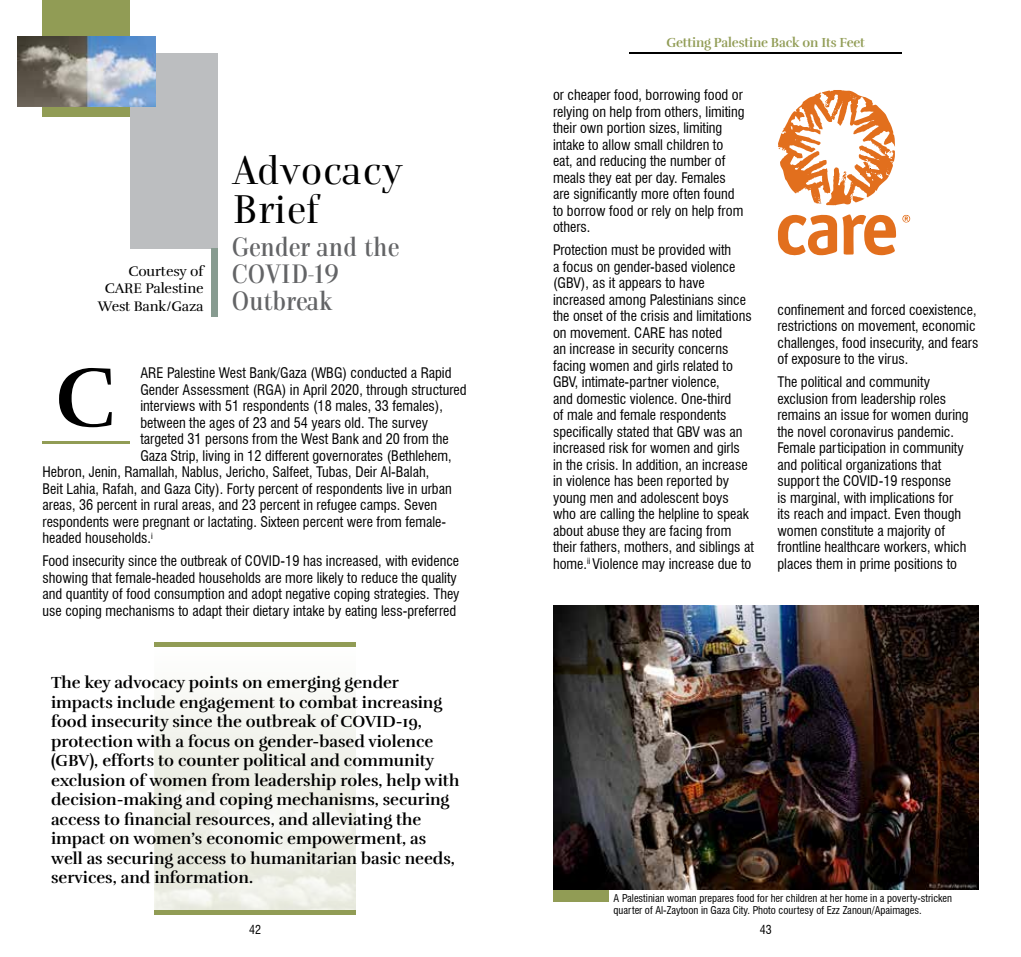
<style>
.page{position:relative;width:1021px;height:957px;background:#fff}
.page>*{position:absolute;margin:0;border:0;box-sizing:border-box;transform-origin:0 0}
.t1{font:700 87px "Rufina";color:#000;scale:.96 1}
.t2{font:300 40.5px/39px "Fortezza";letter-spacing:-.02em;color:#000;scale:.95 1}
.t3{font:semi-condensed 27px/27px "Fortezza";letter-spacing:-.02em;color:#636466;scale:.95 1}
.t4{font:700 16.5px/19.5px "Rufina";color:#000}
.t5{font:condensed 14.25px/16.5px "Swiss 721 BT";color:#000}
.t6{font:14.25px/17.2px "Rufina";letter-spacing:-.01em;color:#000;text-align:right}
.t7{font:700 13.5px "Rufina";letter-spacing:-.01em;color:#919c55;scale:.96 1}
.t8{font:condensed 12px "Swiss 721 BT";color:#000}
.t9{font:condensed 10.5px/12px "Swiss 721 BT";color:#000}
</style>
<div class="page">
<img style="left:155px;top:646px;width:201px;height:264px">
<div style="left:43px;top:0;width:87px;height:116px;background:#919c55"></div>
<hr style="left:43px;top:441px;width:87px;height:3px;background:#919c55">
<div style="left:130px;top:53px;width:88px;height:196px;background:#bcbec0"></div>
<hr style="left:629px;top:52px;width:272px;height:1px;background:#000">
<div style="left:553px;top:889px;width:55px;height:13px;background:#919c55"></div>
<img style="left:17px;top:36px;width:139px;height:71px">
<div style="left:211px;top:249px;width:7px;height:68px;background:#879b90"></div>
<img style="left:553px;top:606px;width:425px;height:283px">
<svg style="left:778px;top:214px;width:118px;height:42px"></svg>
<svg style="left:902px;top:214px;width:8px;height:8px"></svg>
<svg style="left:778px;top:90px;width:117px;height:115px"></svg>
<hr style="left:155px;top:642px;width:201px;height:4px;background:#919c55">
<hr style="left:155px;top:910px;width:201px;height:4px;background:#919c55">
<p class="t6" style="left:98px;top:263px;width:107px">Courtesy of<br>CARE Palestine<br>West Bank/Gaza</p>
<h2 class="t2" style="left:231px;top:152px;width:182px">Advocacy<br>Brief</h2>
<h3 class="t3" style="left:231px;top:235px;width:178px">Gender and the<br>COVID-19<br>Outbreak</h3>
<p class="t5" style="left:140px;top:365px;width:313px">ARE Palestine West Bank/Gaza (WBG) conducted a Rapid</p>
<p class="t5" style="left:140px;top:381px;width:328px">Gender Assessment (RGA) in April 2020, through structured</p>
<p class="t5" style="left:140px;top:398px;width:304px">interviews with 51 respondents (18 males, 33 females),</p>
<p class="t5" style="left:140px;top:414px;width:289px">between the ages of 23 and 54 years old. The survey</p>
<p class="t5" style="left:140px;top:431px;width:310px">targeted 31 persons from the West Bank and 20 from the</p>
<p class="t5" style="left:140px;top:447px;width:313px">Gaza Strip, living in 12 different governorates (Bethlehem,</p>
<p class="t5" style="left:43px;top:464px;width:388px">Hebron, Jenin, Ramallah, Nablus, Jericho, Salfeet, Tubas, Deir Al-Balah,</p>
<p class="t5" style="left:43px;top:480px;width:411px">Beit Lahia, Rafah, and Gaza City). Forty percent of respondents live in urban</p>
<p class="t5" style="left:43px;top:497px;width:396px">areas, 36 percent in rural areas, and 23 percent in refugee camps. Seven</p>
<p class="t5" style="left:43px;top:513px;width:405px">respondents were pregnant or lactating. Sixteen percent were from female-</p>
<p class="t5" style="left:43px;top:530px;width:112px">headed households.<sup>i</sup></p>
<p class="t5" style="left:43px;top:553px;width:418px">Food insecurity since the outbreak of COVID-19 has increased, with evidence showing that female-headed households are more likely to reduce the quality and quantity of food consumption and adopt negative coping strategies. They use coping mechanisms to adapt their dietary intake by eating less-preferred</p>
<h1 class="t1" style="left:55px;top:344px;width:64px">C</h1>
<p class="t4" style="left:51px;top:673px;width:410px">The key advocacy points on emerging gender impacts include engagement to combat increasing food insecurity since the outbreak of COVID-19, protection with a focus on gender-based violence (GBV), efforts to counter political and community exclusion of women from leadership roles, help with decision-making and coping mechanisms, securing access to financial resources, and alleviating the impact on women’s economic empowerment, as well as securing access to humanitarian basic needs, services, and information.</p>
<p class="t7" style="left:666px;top:34px;width:208px">Getting Palestine Back on Its Feet</p>
<p class="t5" style="left:553px;top:87px;width:193px">or cheaper food, borrowing food or relying on help from others, limiting their own portion sizes, limiting intake to allow small children to eat, and reducing the number of meals they eat per day. Females are significantly more often found to borrow food or rely on help from others.</p>
<p class="t5" style="left:553px;top:242px;width:202px">Protection must be provided with<br>a focus on gender-based violence (GBV), as it appears to have increased among Palestinians since the onset of the crisis and limitations on movement. CARE has noted<br>an increase in security concerns facing women and girls related to GBV, intimate-partner violence,<br>and domestic violence. One-third<br>of male and female respondents specifically stated that GBV was an increased risk for women and girls<br>in the crisis. In addition, an increase in violence has been reported by young men and adolescent boys who are calling the helpline to speak about abuse they are facing from their fathers, mothers, and siblings at home.<sup>ii</sup> Violence may increase due to</p>
<p class="t5" style="left:777px;top:301px;width:202px">confinement and forced coexistence, restrictions on movement, economic challenges, food insecurity, and fears of exposure to the virus.</p>
<p class="t5" style="left:777px;top:374px;width:193px">The political and community exclusion from leadership roles remains an issue for women during the novel coronavirus pandemic.<br>Female participation in community and political organizations that support the COVID-19 response<br>is marginal, with implications for its reach and impact. Even though women constitute a majority of frontline healthcare workers, which places them in prime positions to</p>
<p class="t9" style="left:613px;top:892px;width:340px">A Palestinian woman prepares food for her children at her home in a poverty-stricken quarter of Al-Zaytoon in Gaza City. Photo courtesy of Ezz Zanoun/Apaimages.</p>
<p class="t8" style="left:249px;top:922px;width:13px">42</p>
<p class="t8" style="left:759px;top:922px;width:13px">43</p>
</div>
